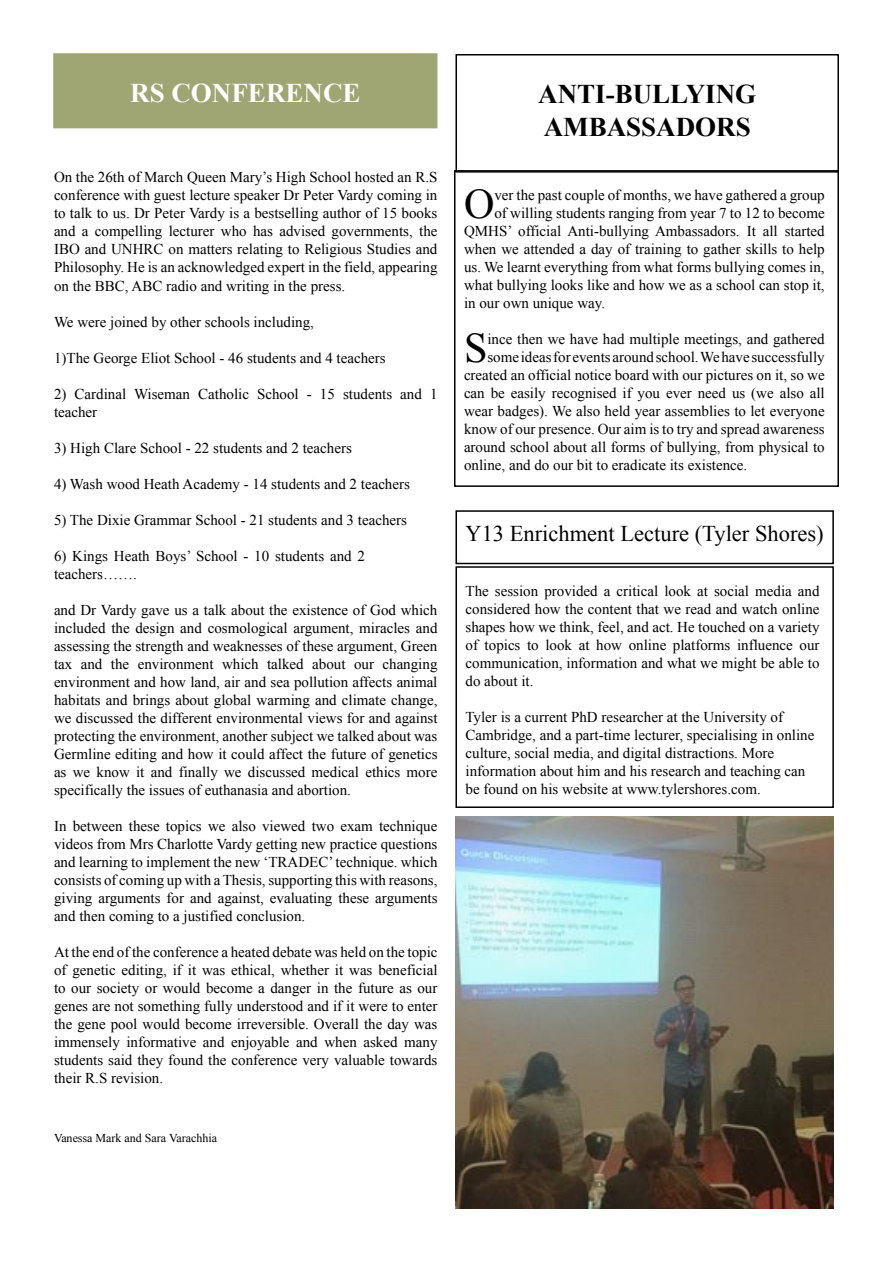
<style>
.page{position:relative;width:893px;height:1263px;background:#fff}
.page>*{position:absolute;margin:0;border:0;box-sizing:border-box;transform-origin:0 0}
.t1{font:42.15px "Times New Roman";color:#000}
.t2{font:700 27px "Times New Roman";color:#000}
.t3{font:700 27px "Times New Roman";color:#fff}
.t4{font:22.5px "Times New Roman";color:#000}
.t5{font:15px/18px "Times New Roman";color:#000;text-align:justify}
.t6{font:12px "Times New Roman";color:#000}
</style>
<div class="page">
<div style="left:54px;top:54px;width:383px;height:74px;background:#a0a673"></div>
<div style="left:53px;top:53px;width:384px;height:75px;border:2px solid #a0a673"></div>
<div style="left:455px;top:54px;width:384px;height:119px;border:2px solid #000"></div>
<div style="left:454px;top:170px;width:385px;height:317px;border:2px solid #000"></div>
<div style="left:455px;top:510px;width:379px;height:54px;border:2px solid #000"></div>
<div style="left:455px;top:566px;width:379px;height:242px;border:2px solid #000"></div>
<img style="left:455px;top:816px;width:378px;height:393px">
<p class="t3" style="left:130px;top:74px;width:232px">RS CONFERENCE</p>
<p class="t2" style="left:538px;top:76px;width:220px">ANTI-BULLYING</p>
<p class="t2" style="left:544px;top:108px;width:209px">AMBASSADORS</p>
<p class="t5" style="left:54px;top:168px;width:385px">On the 26th of March Queen Mary’s High School hosted an R.S conference with guest lecture speaker Dr Peter Vardy coming in to talk to us. Dr Peter Vardy is a bestselling author of 15 books and a compelling lecturer who has advised governments, the IBO and UNHRC on matters relating to Religious Studies and Philosophy. He is an acknowledged expert in the field, appearing on the BBC, ABC radio and writing in the press.</p>
<p class="t5" style="left:54px;top:312px;width:262px">We were joined by other schools including,</p>
<p class="t5" style="left:54px;top:348px;width:333px">1)The George Eliot School - 46 students and 4 teachers</p>
<p class="t5" style="left:54px;top:384px;width:385px">2) Cardinal Wiseman Catholic School - 15 students and 1 teacher</p>
<p class="t5" style="left:54px;top:438px;width:299px">3) High Clare School - 22 students and 2 teachers</p>
<p class="t5" style="left:54px;top:474px;width:357px">4) Wash wood Heath Academy - 14 students and 2 teachers</p>
<p class="t5" style="left:54px;top:510px;width:354px">5) The Dixie Grammar School - 21 students and 3 teachers</p>
<p class="t5" style="left:54px;top:546px;width:312px">6) Kings Heath Boys’ School - 10 students and 2 teachers…….</p>
<p class="t5" style="left:54px;top:600px;width:385px">and Dr Vardy gave us a talk about the existence of God which included the design and cosmological argument, miracles and assessing the strength and weaknesses of these argument, Green tax and the environment which talked about our changing environment and how land, air and sea pollution affects animal habitats and brings about global warming and climate change, we discussed the different environmental views for and against protecting the environment, another subject we talked about was Germline editing and how it could affect the future of genetics as we know it and finally we discussed medical ethics more specifically the issues of euthanasia and abortion.</p>
<p class="t5" style="left:54px;top:816px;width:385px">In between these topics we also viewed two exam technique videos from Mrs Charlotte Vardy getting new practice questions and learning to implement the new ‘TRADEC’ technique. which consists of coming up with a Thesis, supporting this with reasons, giving arguments for and against, evaluating these arguments and then coming to a justified conclusion.</p>
<p class="t5" style="left:54px;top:942px;width:385px">At the end of the conference a heated debate was held on the topic of genetic editing, if it was ethical, whether it was beneficial to our society or would become a danger in the future as our genes are not something fully understood and if it were to enter the gene pool would become irreversible. Overall the day was immensely informative and enjoyable and when asked many students said they found the conference very valuable towards their R.S revision.</p>
<p class="t1" style="left:464px;top:176px;width:32px">O</p>
<p class="t5" style="left:494px;top:186px;width:332px">ver the past couple of months, we have gathered a group</p>
<p class="t5" style="left:494px;top:204px;width:332px">of willing students ranging from year 7 to 12 to become</p>
<p class="t5" style="left:464px;top:222px;width:362px">QMHS’ official Anti-bullying Ambassadors. It all started</p>
<p class="t5" style="left:464px;top:240px;width:362px">when we attended a day of training to gather skills to help</p>
<p class="t5" style="left:464px;top:258px;width:362px">us. We learnt everything from what forms bullying comes in,</p>
<p class="t5" style="left:464px;top:276px;width:362px">what bullying looks like and how we as a school can stop it,</p>
<p class="t5" style="left:464px;top:294px;width:143px">in our own unique way.</p>
<p class="t1" style="left:464px;top:320px;width:25px">S</p>
<p class="t5" style="left:487px;top:330px;width:339px">ince then we have had multiple meetings, and gathered</p>
<p class="t5" style="left:487px;top:348px;width:339px">some ideas for events around school. We have successfully</p>
<p class="t5" style="left:464px;top:366px;width:362px">created an official notice board with our pictures on it, so we</p>
<p class="t5" style="left:464px;top:384px;width:362px">can be easily recognised if you ever need us (we also all</p>
<p class="t5" style="left:464px;top:402px;width:362px">wear badges). We also held year assemblies to let everyone</p>
<p class="t5" style="left:464px;top:420px;width:362px">know of our presence. Our aim is to try and spread awareness</p>
<p class="t5" style="left:464px;top:438px;width:362px">around school about all forms of bullying, from physical to</p>
<p class="t5" style="left:464px;top:456px;width:285px">online, and do our bit to eradicate its existence.</p>
<p class="t4" style="left:465px;top:518px;width:360px">Y13 Enrichment Lecture (Tyler Shores)</p>
<p class="t5" style="left:465px;top:582px;width:356px">The session provided a critical look at social media and considered how the content that we read and watch online shapes how we think, feel, and act. He touched on a variety of topics to look at how online platforms influence our communication, information and what we might be able to do about it.</p>
<p class="t5" style="left:465px;top:708px;width:350px;text-align:left">Tyler is a current PhD researcher at the University of Cambridge, and a part-time lecturer, specialising in online culture, social media, and digital distractions. More information about him and his research and teaching can be found on his website at www.tylershores.com.</p>
<p class="t6" style="left:54px;top:1130px;width:165px">Vanessa Mark and Sara Varachhia</p>
</div>
